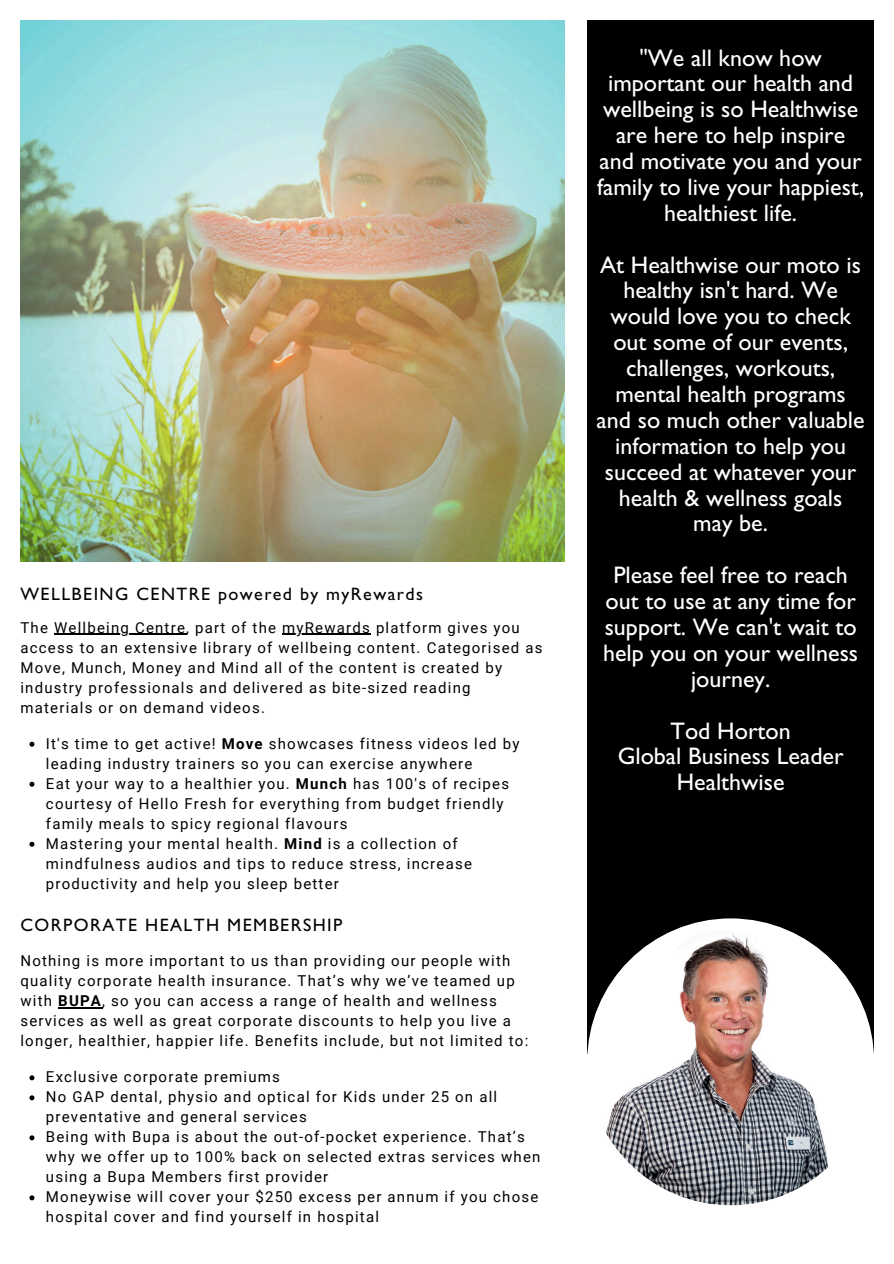
<style>
.page{position:relative;width:894px;height:1264px;background:#fff}
.page>*{position:absolute;margin:0;border:0;box-sizing:border-box;transform-origin:0 0}
.t1{font:24px/25.8px "Gill Sans Std";color:#fff;text-align:center}
.t2{font:18px "Gill Sans Std";letter-spacing:.08em;color:#020202}
.t3{font:15px/20px "Roboto";letter-spacing:.08em;color:#000}
.s1{font-weight:700}
</style>
<div class="page">
<img style="left:20px;top:21px;width:544px;height:540px">
<div style="left:587px;top:21px;width:286px;height:1032px;background:#000"></div>
<img style="left:587px;top:918px;width:286px;height:287px;border-radius:50%">
<hr style="left:54px;top:633px;width:132px;height:1px;background:#000">
<hr style="left:282px;top:633px;width:89px;height:1px;background:#000">
<svg style="left:29px;top:741px;width:5px;height:5px"></svg>
<svg style="left:29px;top:781px;width:5px;height:5px"></svg>
<svg style="left:29px;top:841px;width:5px;height:5px"></svg>
<hr style="left:58px;top:1007px;width:44px;height:1px;background:#000">
<svg style="left:29px;top:1075px;width:5px;height:5px"></svg>
<svg style="left:29px;top:1095px;width:5px;height:5px"></svg>
<svg style="left:29px;top:1135px;width:5px;height:5px"></svg>
<svg style="left:29px;top:1195px;width:5px;height:5px"></svg>
<p class="t2" style="left:20px;top:587px;width:404px">WELLBEING CENTRE powered by myRewards</p>
<h2 class="t3" style="left:20px;top:617px;width:501px">The Wellbeing Centre, part of the myRewards platform gives you</h2>
<p class="t3" style="left:20px;top:637px;width:523px">access to an extensive library of wellbeing content. Categorised as Move, Munch, Money and Mind all of the content is created by industry professionals and delivered as bite-sized reading materials or on demand videos.</p>
<p class="t3" style="left:46px;top:733px;width:475px">It's time to get active! <span class="s1">Move</span> showcases fitness videos led by</p>
<p class="t3" style="left:46px;top:753px;width:464px">leading industry trainers so you can exercise anywhere<br>Eat your way to a healthier you. <span class="s1">Munch</span> has 100's of recipes</p>
<p class="t3" style="left:46px;top:793px;width:459px">courtesy of Hello Fresh for everything from budget friendly family meals to spicy regional flavours<br>Mastering your mental health. <span class="s1">Mind</span> is a collection of</p>
<p class="t3" style="left:46px;top:853px;width:427px">mindfulness audios and tips to reduce stress, increase productivity and help you sleep better</p>
<h1 class="t2" style="left:20px;top:918px;width:323px">CORPORATE HEALTH MEMBERSHIP</h1>
<h1 class="t3" style="left:20px;top:951px;width:509px">Nothing is more important to us than providing our people with quality corporate health insurance. That’s why we’ve teamed up with <span class="s1">BUPA</span>, so you can access a range of health and wellness services as well as great corporate discounts to help you live a longer, healthier, happier life. Benefits include, but not limited to:</h1>
<h1 class="t3" style="left:46px;top:1067px;width:235px">Exclusive corporate premiums</h1>
<h1 class="t3" style="left:46px;top:1087px;width:452px">No GAP dental, physio and optical for Kids under 25 on all preventative and general services</h1>
<p class="t3" style="left:46px;top:1127px;width:496px">Being with Bupa is about the out-of-pocket experience. That’s why we offer up to 100% back on selected extras services when using a Bupa Members first provider</p>
<p class="t3" style="left:46px;top:1187px;width:493px">Moneywise will cover your $250 excess per annum if you chose hospital cover and find yourself in hospital</p>
<h3 class="t1" style="left:597px;top:48px;width:268px">"We all know how important our health and wellbeing is so Healthwise are here to help inspire and motivate you and your family to live your happiest, healthiest life.</h3>
<p class="t1" style="left:596px;top:255px;width:269px">At Healthwise our moto is healthy isn't hard. We would love you to check out some of our events, challenges, workouts, mental health programs and so much other valuable information to help you succeed at whatever your health &amp; wellness goals may be.</p>
<p class="t1" style="left:603px;top:566px;width:256px">Please feel free to reach out to use at any time for support. We can't wait to help you on your wellness journey.</p>
<p class="t1" style="left:617px;top:721px;width:227px">Tod Horton<br>Global Business Leader<br>Healthwise</p>
</div>
